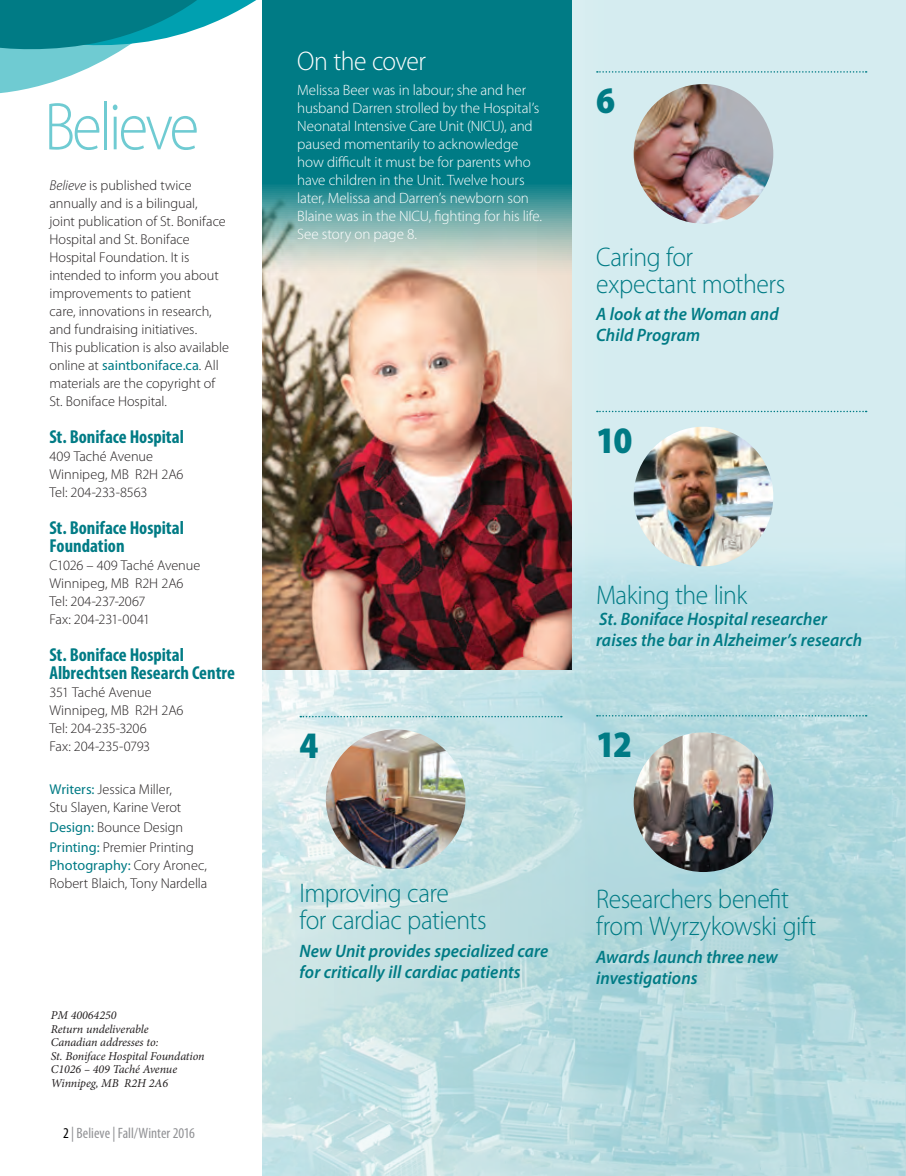
<style>
.page{position:relative;width:906px;height:1176px;background:#fff}
.page>*{position:absolute;margin:0;border:0;box-sizing:border-box;transform-origin:0 0}
.t1{font:300 67.95px "Myriad Pro";letter-spacing:-.05em;color:#6fcbd2;scale:.9 1}
.t2{font:900 semi-condensed 37.5px "Myriad Pro";color:#007b85;scale:.95 1}
.t3{font:300 27px/27px "Myriad Pro";letter-spacing:-.02em;color:#007b85;scale:.95 1}
.t4{font:300 27px "Myriad Pro";letter-spacing:-.02em;color:#fff;scale:.95 1}
.t5{font:700 condensed 18.75px/18px "Myriad Pro";color:#007b85}
.t6{font:italic 600 18px/21px "Myriad Pro";letter-spacing:.005em;color:#007b85;scale:.95 1}
.t7{font:300 15px/18px "Myriad Pro";letter-spacing:-.01em;color:#fff}
.t8{font:condensed 15px "Myriad Pro";color:#919295}
.t9{font:300 14.25px/18px "Myriad Pro";letter-spacing:-.005em;color:#231f20}
.BODY{font:italic 12px/13.5px "Minion Pro";letter-spacing:-.005em;color:#231f20}
.s1{font-style:italic}
.s2{font-weight:400;color:#007b85}
.s3{color:#000}
</style>
<div class="page">
<div style="left:244px;top:0;width:661px;height:1175px;background:#d5ecf0"></div>
<img style="left:261px;top:478px;width:643px;height:697px">
<div style="left:261px;top:0;width:310px;height:669px;background:#007b85"></div>
<img style="left:261px;top:185px;width:310px;height:484px">
<div style="left:0;top:0;width:261px;height:1175px;background:#fff"></div>
<svg style="left:0;top:0;width:262px;height:94px"></svg>
<svg style="left:300px;top:715px;width:261px;height:2px"></svg>
<img style="left:326px;top:729px;width:139px;height:139px;border-radius:70px">
<svg style="left:596px;top:71px;width:270px;height:2px"></svg>
<svg style="left:596px;top:410px;width:270px;height:2px"></svg>
<svg style="left:596px;top:714px;width:270px;height:2px"></svg>
<img style="left:633px;top:426px;width:139px;height:140px;border-radius:70px">
<img style="left:633px;top:84px;width:139px;height:140px;border-radius:70px">
<img style="left:633px;top:732px;width:139px;height:139px;border-radius:70px">
<p class="t1" style="left:44px;top:89px;width:173px">Believe</p>
<p class="t9" style="left:49px;top:177px;width:181px"><span class="s1">Believe</span> is published twice annually and is a bilingual,<br>joint publication of St. Boniface<br>Hospital and St. Boniface<br>Hospital Foundation. It is intended to inform you about improvements to patient<br>care, innovations in research, and fundraising initiatives.<br>This publication is also available online at <span class="s2">saintboniface.ca</span>. All materials are the copyright of<br>St. Boniface Hospital.</p>
<p class="t5" style="left:49px;top:427px;width:136px">St. Boniface Hospital</p>
<p class="t9" style="left:49px;top:447px;width:135px">409 Taché Avenue<br>Winnipeg, MB R2H 2A6<br>Tel: 204-233-8563</p>
<p class="t5" style="left:49px;top:518px;width:136px">St. Boniface Hospital<br>Foundation</p>
<p class="t9" style="left:49px;top:556px;width:152px">C1026 – 409 Taché Avenue<br>Winnipeg, MB R2H 2A6<br>Tel: 204-237-2067<br>Fax: 204-231-0041</p>
<p class="t5" style="left:49px;top:645px;width:187px">St. Boniface Hospital<br>Albrechtsen Research Centre</p>
<p class="t9" style="left:49px;top:683px;width:135px">351 Taché Avenue<br>Winnipeg, MB R2H 2A6<br>Tel: 204-235-3206<br>Fax: 204-235-0793</p>
<p class="t9" style="left:49px;top:780px;width:133px"><span class="s2">Writers:</span> Jessica Miller,<br>Stu Slayen, Karine Verot</p>
<p class="t9" style="left:49px;top:818px;width:135px"><span class="s2">Design:</span> Bounce Design</p>
<p class="t9" style="left:49px;top:837px;width:159px"><span class="s2">Printing:</span> Premier Printing<br><span class="s2">Photography:</span> Cory Aronec,<br>Robert Blaich, Tony Nardella</p>
<p class="BODY" style="left:51px;top:1008px;width:155px">PM 40064250<br>Return undeliverable<br>Canadian addresses to:<br>St. Boniface Hospital Foundation<br>C1026 – 409 Taché Avenue<br>Winnipeg, MB R2H 2A6</p>
<p class="t8" style="left:63px;top:1124px;width:133px"><span class="s3">2</span> | Believe | Fall/Winter 2016</p>
<p class="t4" style="left:297px;top:46px;width:137px">On the cover</p>
<p class="t7" style="left:297px;top:81px;width:246px">Melissa Beer was in labour; she and her husband Darren strolled by the Hospital’s Neonatal Intensive Care Unit (NICU), and paused momentarily to acknowledge how difficult it must be for parents who have children in the Unit. Twelve hours later, Melissa and Darren’s newborn son Blaine was in the NICU, fighting for his life.<br>See story on page 8.</p>
<p class="t2" style="left:596px;top:79px;width:22px">6</p>
<p class="t3" style="left:596px;top:243px;width:200px">Caring for expectant mothers</p>
<p class="t6" style="left:596px;top:303px;width:193px">A look at the Woman and<br>Child Program</p>
<p class="t2" style="left:596px;top:419px;width:40px">10</p>
<p class="t2" style="left:299px;top:724px;width:22px">4</p>
<p class="t3" style="left:596px;top:581px;width:161px">Making the link</p>
<p class="t6" style="left:596px;top:607px;width:281px">St. Boniface Hospital researcher raises the bar in Alzheimer’s research</p>
<p class="t2" style="left:596px;top:723px;width:39px">12</p>
<p class="t3" style="left:299px;top:879px;width:198px">Improving care<br>for cardiac patients</p>
<p class="t6" style="left:299px;top:939px;width:263px">New Unit provides specialized care for critically ill cardiac patients</p>
<p class="t3" style="left:596px;top:885px;width:233px">Researchers benefit from Wyrzykowski gift</p>
<p class="t6" style="left:596px;top:945px;width:193px">Awards launch three new investigations</p>
</div>
